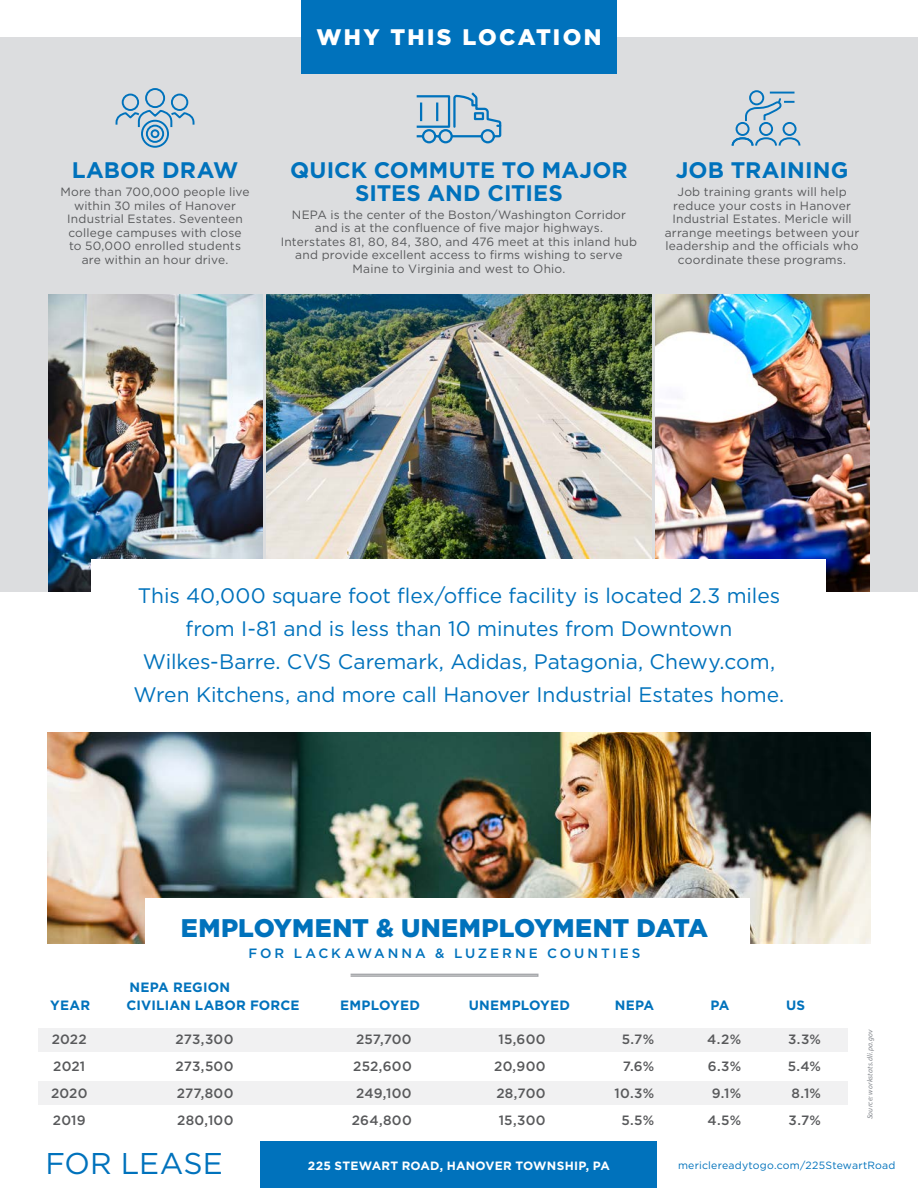
<style>
.page{position:relative;width:918px;height:1188px;background:#fff}
.page>*{position:absolute;margin:0;border:0;box-sizing:border-box;transform-origin:0 0}
.t1{font:30px "Gotham";color:#0072bc}
.t2{font:900 25.5px "Gotham";letter-spacing:.005em;color:#0072bc}
.t3{font:700 22.5px/22.5px "Gotham";letter-spacing:.005em;color:#0072bc;text-align:center}
.t4{font:900 22.5px "Gotham";letter-spacing:.1em;color:#fff}
.t5{font:21px/33px "Gotham";letter-spacing:-.005em;color:#0072bc;text-align:center}
.t6{font:500 13.5px/27px "Gotham";letter-spacing:.015em;color:#58595b;text-align:center}
.t7{font:700 13.5px "Gotham";letter-spacing:.015em;color:#0072bc}
.t8{font:500 13.5px "Gotham";letter-spacing:.215em;color:#0072bc}
.t9{font:12px/13.5px "Gotham";letter-spacing:.015em;color:#58595b;text-align:center}
.t10{font:700 12px "Gotham";letter-spacing:.015em;color:#fff}
.t11{font:10.5px "Gotham";letter-spacing:.02em;color:#0072bc}
.t12{font:italic 7.5px "Source Sans Pro";letter-spacing:.015em;color:#797d83}
</style>
<div class="page">
<img style="left:48px;top:732px;width:822px;height:212px">
<div style="left:0;top:37px;width:918px;height:555px;background:#dcdddf"></div>
<div style="left:145px;top:898px;width:605px;height:166px;background:#fff"></div>
<div style="left:38px;top:1028px;width:810px;height:24px;background:#f1f1f2"></div>
<div style="left:38px;top:1081px;width:810px;height:24px;background:#f1f1f2"></div>
<div style="left:350px;top:974px;width:188px;height:3px;background:#fff;border:2px solid #a7a9ac"></div>
<div style="left:261px;top:1142px;width:396px;height:46px;background:#0072bc"></div>
<svg style="left:416px;top:92px;width:86px;height:52px"></svg>
<img style="left:48px;top:295px;width:214px;height:297px">
<img style="left:267px;top:295px;width:384px;height:264px">
<img style="left:656px;top:295px;width:214px;height:297px">
<div style="left:92px;top:559px;width:734px;height:132px;background:#fff"></div>
<div style="left:301px;top:0;width:316px;height:73px;background:#0072bc"></div>
<svg style="left:115px;top:88px;width:80px;height:60px"></svg>
<div style="left:749px;top:90px;width:15px;height:15px;border:2px solid #0072bc;border-radius:50%"></div>
<hr style="left:770px;top:92px;width:25px;height:2px;background:#0072bc">
<svg style="left:745px;top:97px;width:50px;height:26px"></svg>
<div style="left:736px;top:122px;width:14px;height:14px;border:2px solid #0072bc;border-radius:50%"></div>
<div style="left:783px;top:122px;width:14px;height:14px;border:2px solid #0072bc;border-radius:50%"></div>
<svg style="left:731px;top:137px;width:70px;height:9px"></svg>
<div style="left:759px;top:122px;width:14px;height:14px;border:2px solid #0072bc;border-radius:50%"></div>
<h3 class="t4" style="left:317px;top:22px;width:286px">WHY THIS LOCATION</h3>
<h3 class="t3" style="left:72px;top:159px;width:168px">LABOR DRAW</h3>
<p class="t9" style="left:60px;top:185px;width:191px">More than 700,000 people live within 30 miles of Hanover<br>Industrial Estates. Seventeen college campuses with close<br>to 50,000 enrolled students are within an hour drive.</p>
<h3 class="t3" style="left:290px;top:159px;width:339px">QUICK COMMUTE TO MAJOR<br>SITES AND CITIES</h3>
<p class="t9" style="left:281px;top:207px;width:358px">NEPA is the center of the Boston/Washington Corridor and is at the confluence of five major highways.<br>Interstates 81, 80, 84, 380, and 476 meet at this inland hub and provide excellent access to firms wishing to serve Maine to Virginia and west to Ohio.</p>
<h3 class="t3" style="left:676px;top:159px;width:174px">JOB TRAINING</h3>
<p class="t9" style="left:665px;top:185px;width:196px">Job training grants will help reduce your costs in Hanover<br>Industrial Estates. Mericle will arrange meetings between your leadership and the officials who coordinate these programs.</p>
<p class="t5" style="left:134px;top:578px;width:652px">This 40,000 square foot flex/office facility is located 2.3 miles from I-81 and is less than 10 minutes from Downtown Wilkes-Barre. CVS Caremark, Adidas, Patagonia, Chewy.com, Wren Kitchens, and more call Hanover Industrial Estates home.</p>
<h2 class="t2" style="left:181px;top:910px;width:529px">EMPLOYMENT &amp; UNEMPLOYMENT DATA</h2>
<p class="t8" style="left:249px;top:944px;width:393px">FOR LACKAWANNA &amp; LUZERNE COUNTIES</p>
<p class="t7" style="left:129px;top:978px;width:102px">NEPA REGION</p>
<p class="t7" style="left:50px;top:996px;width:41px">YEAR</p>
<p class="t7" style="left:127px;top:996px;width:175px">CIVILIAN LABOR FORCE</p>
<p class="t7" style="left:340px;top:996px;width:81px">EMPLOYED</p>
<p class="t7" style="left:469px;top:996px;width:103px">UNEMPLOYED</p>
<p class="t7" style="left:615px;top:996px;width:41px">NEPA</p>
<p class="t7" style="left:710px;top:996px;width:21px">PA</p>
<p class="t7" style="left:786px;top:996px;width:21px">US</p>
<p class="t12" style="left:865px;top:1119px;width:92px;rotate:-90deg">Source: workstats.dli.pa.gov</p>
<p class="t6" style="left:51px;top:1025px;width:38px;text-align:left">2022<br>2021<br>2020<br>2019</p>
<p class="t6" style="left:176px;top:1025px;width:59px;text-align:justify">273,300<br>273,500<br>277,800<br>280,100</p>
<p class="t6" style="left:352px;top:1025px;width:61px">257,700<br>252,600<br>249,100<br>264,800</p>
<p class="t6" style="left:494px;top:1025px;width:53px">15,600<br>20,900<br>28,700<br>15,300</p>
<p class="t6" style="left:615px;top:1025px;width:41px;text-align:right">5.7%<br>7.6%<br>10.3%<br>5.5%</p>
<p class="t6" style="left:707px;top:1025px;width:35px">4.2%<br>6.3%<br>9.1%<br>4.5%</p>
<p class="t6" style="left:788px;top:1025px;width:35px;text-align:justify">3.3% 5.4% 8.1% 3.7%</p>
<h1 class="t1" style="left:46px;top:1144px;width:179px">FOR LEASE</h1>
<p class="t11" style="left:678px;top:1158px;width:219px">mericlereadytogo.com/225StewartRoad</p>
<p class="t10" style="left:308px;top:1158px;width:304px">225 STEWART ROAD, HANOVER TOWNSHIP, PA</p>
</div>
